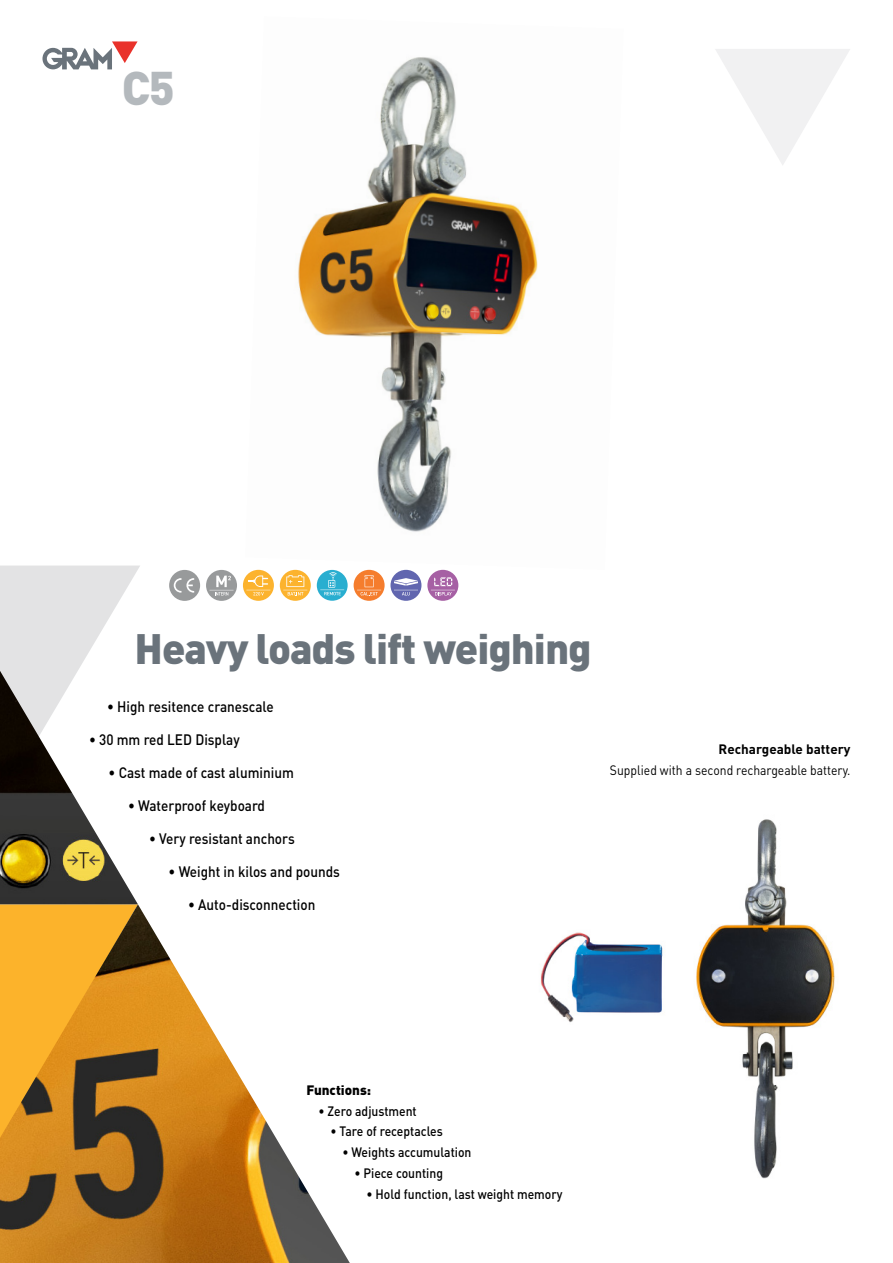
<style>
.page{position:relative;width:893px;height:1263px;background:#fff}
.page>*{position:absolute;margin:0;border:0;box-sizing:border-box;transform-origin:0 0}
.t1{font:900 46.65px "DIN Pro";color:#b4b9bd}
.t2{font:900 42px "DIN Pro";letter-spacing:-.025em;color:#6a737b}
.t3{font:500 15px "DIN Pro";color:#000;scale:.9 1}
.Funciones{font:500 13.5px "DIN Pro";color:#000;scale:.9 1}
.Descripcion{font:13.5px "DIN Pro";color:#000;scale:.9 1}
.Descripcion-2{font:700 13.5px "DIN Pro";color:#000}
.Funciones-2{font:900 13.5px "DIN Pro";color:#000}
</style>
<div class="page">
<img style="left:256px;top:57px;width:282px;height:513px">
<svg style="left:0;top:565px;width:140px;height:106px"></svg>
<img style="left:0;top:671px;width:138px;height:233px">
<img style="left:0;top:904px;width:350px;height:359px">
<img style="left:696px;top:819px;width:139px;height:360px">
<img style="left:540px;top:932px;width:123px;height:91px">
<svg style="left:715px;top:49px;width:135px;height:116px"></svg>
<svg style="left:42px;top:41px;width:96px;height:28px"></svg>
<div style="left:427px;top:570px;width:31px;height:31px;background:#a660a4;border-radius:50%"></div>
<svg style="left:431px;top:577px;width:24px;height:18px"></svg>
<div style="left:354px;top:570px;width:31px;height:31px;background:#f57d2d;border-radius:50%"></div>
<svg style="left:357px;top:575px;width:24px;height:21px"></svg>
<div style="left:390px;top:570px;width:31px;height:31px;background:#6166af;border-radius:50%"></div>
<svg style="left:394px;top:578px;width:24px;height:17px"></svg>
<svg style="left:317px;top:570px;width:31px;height:31px"></svg>
<svg style="left:320px;top:572px;width:24px;height:23px"></svg>
<div style="left:243px;top:570px;width:31px;height:31px;background:#fcb32e;border-radius:50%"></div>
<svg style="left:246px;top:575px;width:24px;height:20px"></svg>
<div style="left:280px;top:570px;width:31px;height:31px;background:#fcb32e;border-radius:50%"></div>
<svg style="left:283px;top:575px;width:24px;height:21px"></svg>
<div style="left:169px;top:570px;width:31px;height:31px;background:#989a9b;border-radius:50%"></div>
<svg style="left:174px;top:578px;width:20px;height:15px"></svg>
<div style="left:206px;top:570px;width:31px;height:31px;background:#989a9b;border-radius:50%"></div>
<svg style="left:210px;top:576px;width:24px;height:19px"></svg>
<p class="t1" style="left:122px;top:57px;width:55px">C5</p>
<p class="t2" style="left:135px;top:620px;width:459px">Heavy loads lift weighing</p>
<p class="t3" style="left:107px;top:696px;width:187px">• High resitence cranescale</p>
<p class="t3" style="left:89px;top:729px;width:169px">• 30 mm red LED Display</p>
<p class="t3" style="left:109px;top:762px;width:208px">• Cast made of cast aluminium</p>
<p class="t3" style="left:128px;top:795px;width:154px">• Waterproof keyboard</p>
<p class="t3" style="left:149px;top:828px;width:163px">• Very resistant anchors</p>
<p class="t3" style="left:169px;top:861px;width:192px">• Weight in kilos and pounds</p>
<p class="t3" style="left:188px;top:894px;width:143px">• Auto-disconnection</p>
<p class="Descripcion-2" style="left:718px;top:740px;width:134px">Rechargeable battery</p>
<p class="Descripcion" style="left:610px;top:761px;width:269px">Supplied with a second rechargeable battery.</p>
<p class="Funciones-2" style="left:306px;top:1081px;width:66px">Functions:</p>
<p class="Funciones" style="left:318px;top:1101px;width:111px">• Zero adjustment</p>
<p class="Funciones" style="left:330px;top:1122px;width:126px">• Tare of receptacles</p>
<p class="Funciones" style="left:342px;top:1143px;width:145px">• Weights accumulation</p>
<p class="Funciones" style="left:354px;top:1164px;width:100px">• Piece counting</p>
<p class="Funciones" style="left:366px;top:1184px;width:219px">• Hold function, last weight memory</p>
</div>
